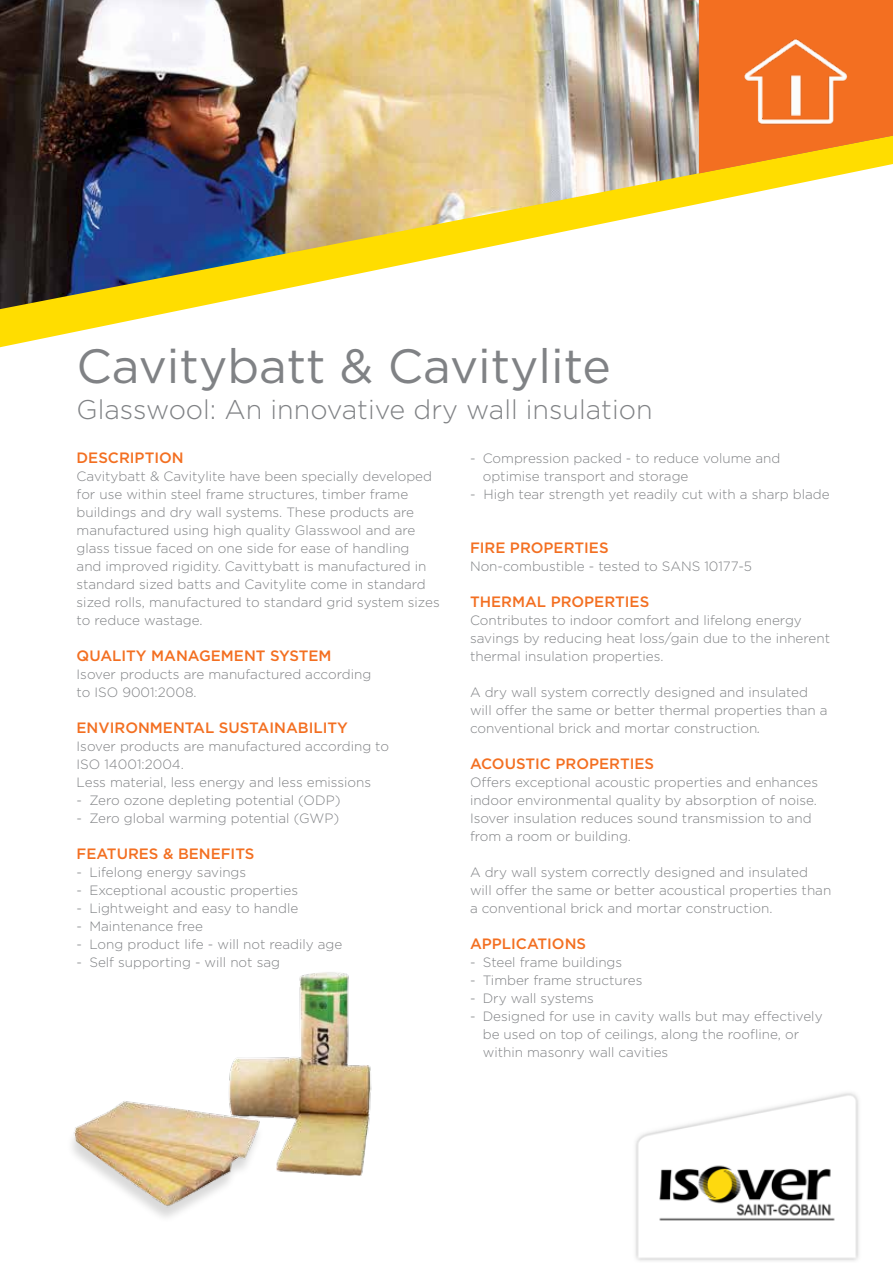
<style>
.page{position:relative;width:893px;height:1263px;background:#fff}
.page>*{position:absolute;margin:0;border:0;box-sizing:border-box;transform-origin:0 0}
.t1{font:48px "Gotham";color:#808285}
.t2{font:300 27px "Gotham";color:#808285}
.t3{font:500 15px "Gotham";color:#f36f21}
.t4{font:300 13.5px/18px "Gotham";color:#808285}
.s1{font-style:italic;font-size:15px}
</style>
<div class="page">
<img style="left:0;top:0;width:699px;height:129px">
<img style="left:0;top:129px;width:849px;height:219px">
<img style="left:229px;top:972px;width:143px;height:204px">
<svg style="left:699px;top:0;width:194px;height:173px;background:#f5831d"></svg>
<img style="left:732px;top:17px;width:126px;height:113px">
<img style="left:72px;top:1084px;width:200px;height:127px">
<img style="left:635px;top:1093px;width:224px;height:168px">
<h1 class="t1" style="left:77px;top:340px;width:536px">Cavitybatt &amp; Cavitylite</h1>
<h2 class="t2" style="left:77px;top:395px;width:577px">Glasswool: An innovative dry wall insulation</h2>
<p class="t3" style="left:77px;top:449px;width:109px">DESCRIPTION</p>
<p class="t4" style="left:77px;top:467px;width:365px">Cavitybatt &amp; Cavitylite have been specially developed for use within steel frame structures, timber frame buildings and dry wall systems. These products are manufactured using high quality Glasswool and are glass tissue faced on one side for ease of handling<br>and improved rigidity. Cavittybatt is manufactured in standard sized batts and Cavitylite come in standard sized rolls, manufactured to standard grid system sizes to reduce wastage.</p>
<p class="t3" style="left:77px;top:647px;width:256px">QUALITY MANAGEMENT SYSTEM</p>
<p class="t4" style="left:77px;top:665px;width:296px">Isover products are manufactured according to ISO 9001:2008.</p>
<p class="t3" style="left:77px;top:719px;width:273px">ENVIRONMENTAL SUSTAINABILITY</p>
<p class="t4" style="left:77px;top:737px;width:314px">Isover products are manufactured according to<br>ISO 14001:2004.<br>Less material, less energy and less emissions</p>
<p class="t4" style="left:77px;top:791px;width:265px">- Zero ozone depleting potential (ODP)</p>
<p class="t4" style="left:77px;top:809px;width:264px">- Zero global warming potential (GWP)</p>
<p class="t3" style="left:77px;top:845px;width:179px">FEATURES &amp; BENEFITS</p>
<p class="t4" style="left:77px;top:863px;width:171px">- Lifelong energy savings</p>
<p class="t4" style="left:77px;top:881px;width:223px">- Exceptional acoustic properties</p>
<p class="t4" style="left:77px;top:899px;width:223px">- Lightweight and easy to handle</p>
<p class="t4" style="left:77px;top:917px;width:128px">- Maintenance free</p>
<p class="t4" style="left:77px;top:935px;width:267px">- Long product life - will not readily age</p>
<p class="t4" style="left:77px;top:953px;width:205px">- Self supporting - will not sag</p>
<p class="t4" style="left:483px;top:449px;width:299px;text-indent:-13px">- Compression packed - to reduce volume and optimise transport and storage</p>
<p class="t4" style="left:470px;top:485px;width:361px">- High tear strength yet readily cut with a sharp blade</p>
<p class="t3" style="left:470px;top:539px;width:140px">FIRE PROPERTIES</p>
<p class="t4" style="left:470px;top:557px;width:284px">Non-combustible - tested to SANS 10177-5</p>
<p class="t3" style="left:470px;top:593px;width:181px">THERMAL PROPERTIES</p>
<p class="t4" style="left:470px;top:611px;width:362px">Contributes to indoor comfort and lifelong energy savings by reducing heat loss/gain due to the inherent thermal insulation properties.</p>
<p class="t4" style="left:470px;top:683px;width:359px">A dry wall system correctly designed and insulated will offer the same or better thermal properties than a conventional brick and mortar construction<span class="s1">.</span></p>
<p class="t3" style="left:470px;top:755px;width:186px">ACOUSTIC PROPERTIES</p>
<p class="t4" style="left:470px;top:773px;width:350px">Offers exceptional acoustic properties and enhances indoor environmental quality by absorption of noise.<br>Isover insulation reduces sound transmission to and from a room or building.</p>
<p class="t4" style="left:470px;top:863px;width:363px">A dry wall system correctly designed and insulated will offer the same or better acoustical properties than a conventional brick and mortar construction.</p>
<p class="t3" style="left:470px;top:935px;width:118px">APPLICATIONS</p>
<p class="t4" style="left:470px;top:953px;width:154px">- Steel frame buildings</p>
<p class="t4" style="left:470px;top:971px;width:174px">- Timber frame structures</p>
<p class="t4" style="left:470px;top:989px;width:125px">- Dry wall systems</p>
<p class="t4" style="left:483px;top:1007px;width:341px;text-indent:-13px">- Designed for use in cavity walls but may effectively be used on top of ceilings, along the roofline, or within masonry wall cavities</p>
</div>
